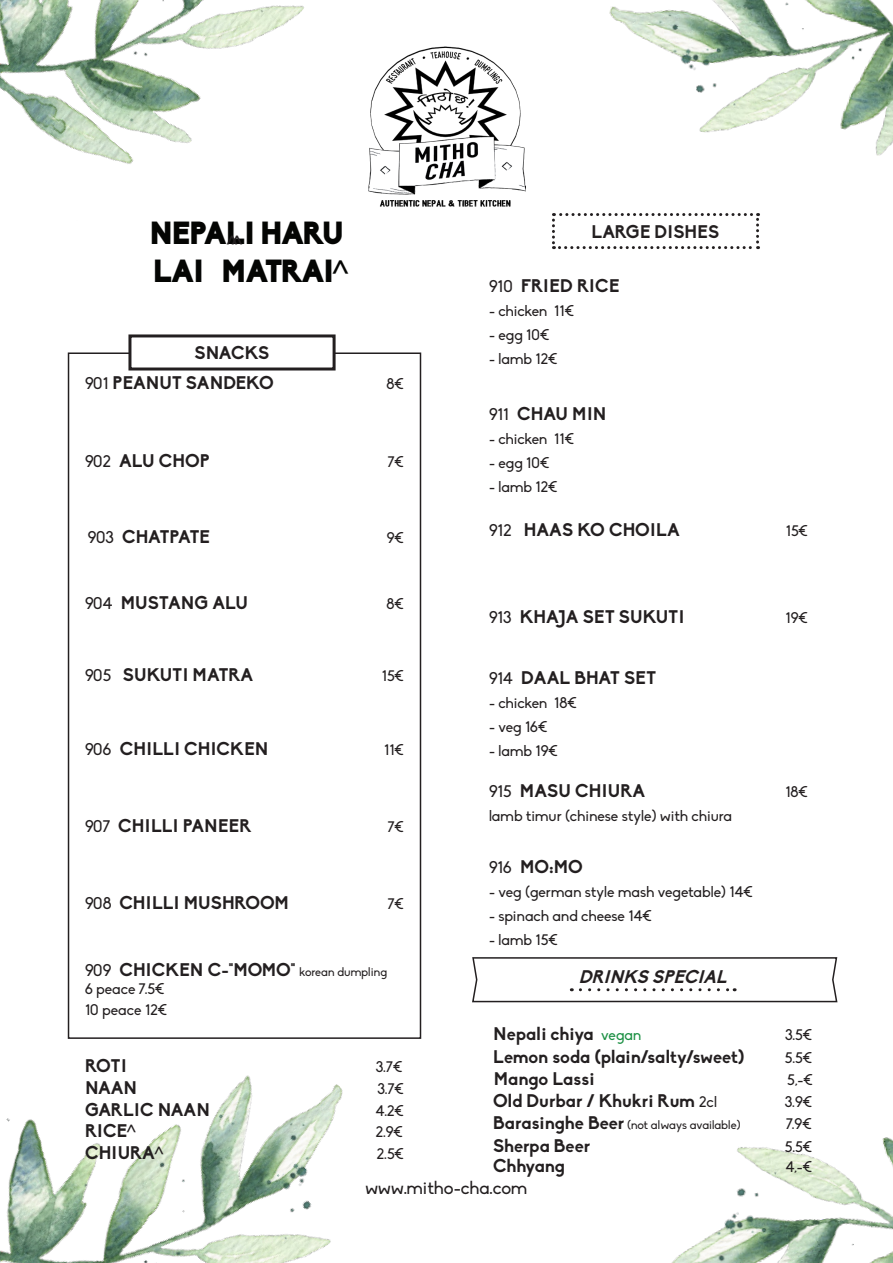
<style>
.page{position:relative;width:893px;height:1263px;background:#fff}
.page>*{position:absolute;margin:0;border:0;box-sizing:border-box;transform-origin:0 0}
.t1{font:900 31.5px "Biko";letter-spacing:-.04em;color:#040503}
.t2{font:700 18px "Biko";color:#231f20}
.t3{font:18px "Biko";color:#231f20}
.t4{font:italic 700 18px "Biko";color:#231f20}
.t5{font:15px "Biko";color:#231f20}
.t6{font:12px "Biko";color:#231f20}
.s1{font-weight:400;font-size:16.5px}
.s2{font-weight:400;font-size:12px}
.s3{font-weight:400;font-size:15px;color:#1c9044}
.s4{font-weight:400;font-size:15px}
.s5{font-weight:700;font-size:18px}
</style>
<div class="page">
<img style="left:0;top:940px;width:343px;height:323px">
<img style="left:0;top:0;width:304px;height:164px">
<img style="left:671px;top:1137px;width:222px;height:126px">
<img style="left:609px;top:0;width:284px;height:156px">
<div style="left:68px;top:352px;width:353px;height:687px;border:2px solid #231f20"></div>
<div style="left:130px;top:336px;width:204px;height:33px;background:#fff"></div>
<div style="left:128px;top:334px;width:208px;height:36px;border:3px solid #231f20"></div>
<svg style="left:552px;top:213px;width:207px;height:36px"></svg>
<svg style="left:472px;top:957px;width:366px;height:46px"></svg>
<img style="left:369px;top:46px;width:157px;height:160px">
<p class="t1" style="left:149px;top:213px;width:196px">NEPALI HARU</p>
<p class="t1" style="left:153px;top:251px;width:189px">LAI MATRAI^</p>
<p class="t2" style="left:195px;top:342px;width:76px">SNACKS</p>
<p class="t2" style="left:85px;top:372px;width:190px"><span class="s1">901</span> PEANUT SANDEKO</p>
<p class="t5" style="left:387px;top:375px;width:19px">8€</p>
<p class="t2" style="left:85px;top:450px;width:126px"><span class="s1">902</span> ALU CHOP</p>
<p class="t5" style="left:388px;top:453px;width:18px">7€</p>
<p class="t2" style="left:88px;top:526px;width:124px"><span class="s1">903</span> CHATPATE</p>
<p class="t5" style="left:387px;top:530px;width:19px">9€</p>
<p class="t2" style="left:85px;top:592px;width:165px"><span class="s1">904</span> MUSTANG ALU</p>
<p class="t5" style="left:387px;top:595px;width:19px">8€</p>
<p class="t2" style="left:85px;top:664px;width:170px"><span class="s1">905</span> SUKUTI MATRA</p>
<p class="t5" style="left:382px;top:667px;width:24px">15€</p>
<p class="t2" style="left:85px;top:737px;width:185px"><span class="s1">906</span> CHILLI CHICKEN</p>
<p class="t5" style="left:384px;top:741px;width:21px">11€</p>
<p class="t2" style="left:85px;top:815px;width:168px"><span class="s1">907</span> CHILLI PANEER</p>
<p class="t5" style="left:388px;top:818px;width:18px">7€</p>
<p class="t2" style="left:85px;top:891px;width:205px"><span class="s1">908</span> CHILLI MUSHROOM</p>
<p class="t5" style="left:388px;top:895px;width:18px">7€</p>
<p class="t2" style="left:85px;top:959px;width:304px"><span class="s1">909</span> CHICKEN C-"MOMO" <span class="s2">korean dumpling</span></p>
<p class="t5" style="left:85px;top:980px;width:81px">6 peace 7.5€</p>
<p class="t5" style="left:85px;top:1002px;width:83px">10 peace 12€</p>
<p class="t2" style="left:85px;top:1055px;width:43px">ROTI</p>
<p class="t5" style="left:376px;top:1059px;width:28px">3.7€</p>
<p class="t2" style="left:85px;top:1077px;width:54px">NAAN</p>
<p class="t5" style="left:377px;top:1080px;width:28px">3.7€</p>
<p class="t2" style="left:85px;top:1098px;width:127px">GARLIC NAAN</p>
<p class="t5" style="left:376px;top:1102px;width:30px">4.2€</p>
<p class="t2" style="left:85px;top:1120px;width:48px">RICE^</p>
<p class="t5" style="left:376px;top:1123px;width:29px">2.9€</p>
<p class="t2" style="left:85px;top:1142px;width:76px">CHIURA^</p>
<p class="t5" style="left:377px;top:1145px;width:28px">2.5€</p>
<p class="t2" style="left:591px;top:221px;width:130px">LARGE DISHES</p>
<p class="t2" style="left:489px;top:275px;width:132px"><span class="s1">910</span> FRIED RICE</p>
<p class="t5" style="left:489px;top:303px;width:87px">- chicken 11€</p>
<p class="t5" style="left:489px;top:327px;width:62px">- egg 10€</p>
<p class="t5" style="left:489px;top:351px;width:70px">- lamb 12€</p>
<p class="t2" style="left:489px;top:403px;width:119px"><span class="s1">911</span> CHAU MIN</p>
<p class="t5" style="left:489px;top:430px;width:87px">- chicken 11€</p>
<p class="t5" style="left:489px;top:454px;width:62px">- egg 10€</p>
<p class="t5" style="left:489px;top:478px;width:70px">- lamb 12€</p>
<p class="t2" style="left:489px;top:519px;width:193px"><span class="s1">912</span> HAAS KO CHOILA</p>
<p class="t5" style="left:786px;top:522px;width:24px">15€</p>
<p class="t2" style="left:489px;top:605px;width:197px"><span class="s1">913</span> KHAJA SET SUKUTI</p>
<p class="t5" style="left:786px;top:609px;width:24px">19€</p>
<p class="t2" style="left:489px;top:666px;width:169px"><span class="s1">914</span> DAAL BHAT SET</p>
<p class="t5" style="left:489px;top:694px;width:89px">- chicken 18€</p>
<p class="t5" style="left:489px;top:718px;width:60px">- veg 16€</p>
<p class="t5" style="left:489px;top:742px;width:70px">- lamb 19€</p>
<p class="t2" style="left:489px;top:779px;width:158px"><span class="s1">915</span> MASU CHIURA</p>
<p class="t5" style="left:785px;top:783px;width:24px">18€</p>
<p class="t5" style="left:489px;top:807px;width:244px">lamb timur (chinese style) with chiura</p>
<p class="t2" style="left:489px;top:855px;width:95px"><span class="s1">916</span> MO:MO</p>
<p class="t5" style="left:489px;top:883px;width:265px">- veg (german style mash vegetable) 14€</p>
<p class="t5" style="left:489px;top:907px;width:164px">- spinach and cheese 14€</p>
<p class="t5" style="left:489px;top:931px;width:70px">- lamb 15€</p>
<p class="t4" style="left:579px;top:966px;width:155px">DRINKS SPECIAL</p>
<p class="t2" style="left:493px;top:1023px;width:150px">Nepali chiya <span class="s3">vegan</span></p>
<p class="t5" style="left:785px;top:1027px;width:29px">3.5€</p>
<p class="t2" style="left:493px;top:1045px;width:253px">Lemon soda (plain/salty/sweet)</p>
<p class="t5" style="left:785px;top:1049px;width:29px">5.5€</p>
<p class="t2" style="left:493px;top:1090px;width:225px">Old Durbar / Khukri Rum <span class="s4">2cl</span></p>
<p class="t5" style="left:785px;top:1093px;width:29px">3.9€</p>
<p class="t2" style="left:494px;top:1068px;width:102px">Mango Lassi</p>
<p class="t5" style="left:787px;top:1072px;width:27px">5,-€</p>
<p class="t6" style="left:493px;top:1118px;width:249px"><span class="s5">Barasinghe Beer</span> (not always available)</p>
<p class="t5" style="left:786px;top:1115px;width:27px">7.9€</p>
<p class="t2" style="left:493px;top:1134px;width:98px">Sherpa Beer</p>
<p class="t5" style="left:785px;top:1138px;width:29px">5.5€</p>
<p class="t2" style="left:493px;top:1155px;width:73px">Chhyang</p>
<p class="t5" style="left:786px;top:1159px;width:28px">4,-€</p>
<p class="t3" style="left:366px;top:1177px;width:163px">www.mitho-cha.com</p>
</div>
